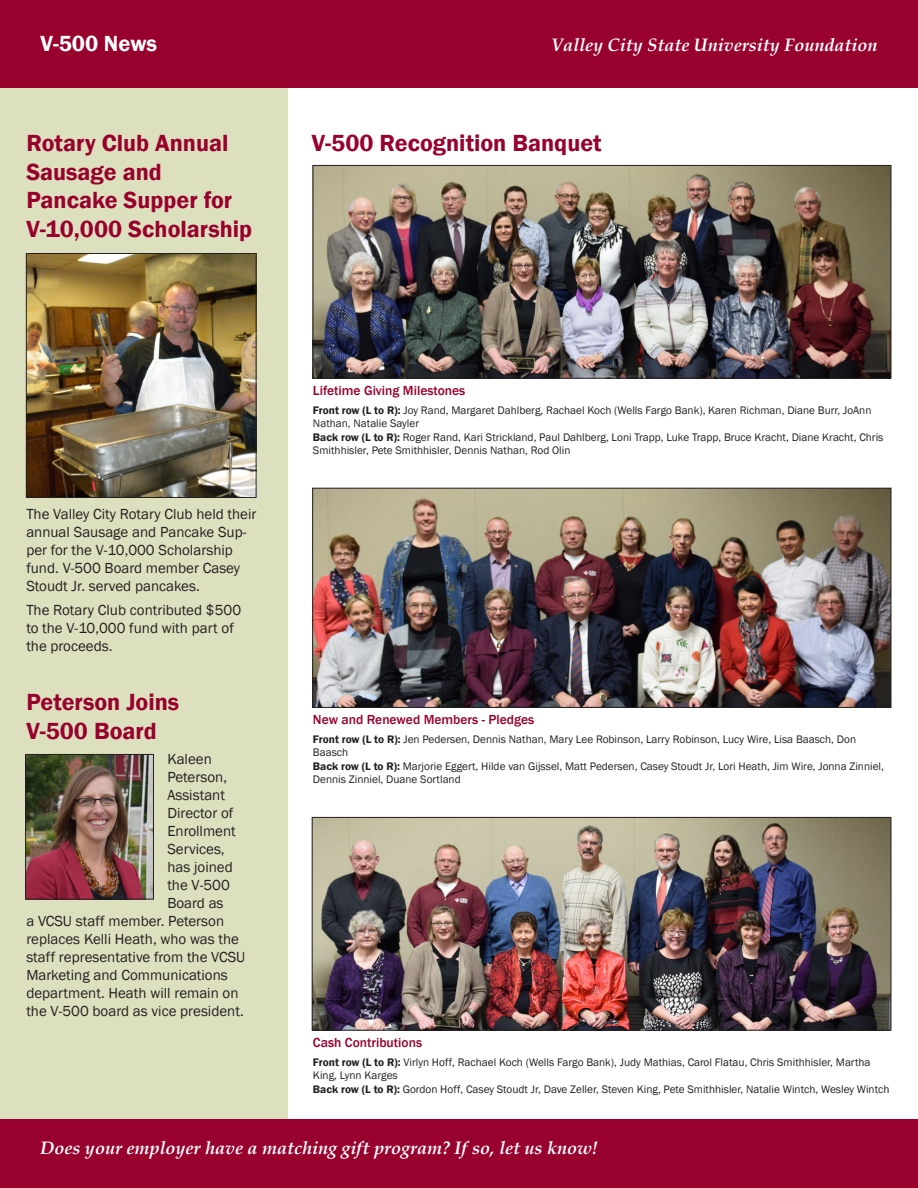
<style>
.page{position:relative;width:918px;height:1188px;background:#fff}
.page>*{position:absolute;margin:0;border:0;box-sizing:border-box;transform-origin:0 0}
.list_title{font:600 24px/28.8px "Franklin Gothic";color:#98012d}
.headline{font:600 24px "Franklin Gothic";color:#98012d}
.t1{font:600 22.5px "Franklin Gothic";color:#fff}
.t2{font:italic 700 18px "Book Antiqua";color:#fff}
.list_title-2{font:15px/18px "Franklin Gothic";color:#231f20}
.list_title-3{font:500 13.5px "Franklin Gothic";color:#98012d}
.list_title-4{font:11.25px/13.5px "Franklin Gothic";color:#231f20}
.s1{font-weight:600}
</style>
<div class="page">
<div style="left:0;top:78px;width:288px;height:1075px;background:#dde0be"></div>
<div style="left:0;top:0;width:918px;height:87px;background:#98012d"></div>
<div style="left:0;top:1119px;width:918px;height:69px;background:#98012d"></div>
<img style="left:315px;top:167px;width:574px;height:210px">
<div style="left:313px;top:165px;width:578px;height:214px;border:1px solid #231f20"></div>
<img style="left:314px;top:819px;width:575px;height:210px">
<div style="left:312px;top:817px;width:579px;height:214px;border:1px solid #231f20"></div>
<img style="left:314px;top:490px;width:575px;height:216px">
<div style="left:312px;top:488px;width:579px;height:220px;border:1px solid #231f20"></div>
<img style="left:28px;top:255px;width:226px;height:241px">
<div style="left:26px;top:253px;width:230px;height:245px;border:1px solid #231f20"></div>
<img style="left:27px;top:756px;width:125px;height:141px">
<div style="left:25px;top:754px;width:129px;height:145px;border:1px solid #231f20"></div>
<p class="t1" style="left:40px;top:30px;width:118px">V-500 News</p>
<p class="t2" style="left:551px;top:33px;width:328px">Valley City State University Foundation</p>
<p class="list_title" style="left:26px;top:129px;width:227px">Rotary Club Annual<br>Sausage and<br>Pancake Supper for<br>V-10,000 Scholarship</p>
<p class="headline" style="left:312px;top:128px;width:291px">V-500 Recognition Banquet</p>
<p class="list_title-2" style="left:26px;top:506px;width:232px">The Valley City Rotary Club held their annual Sausage and Pancake Sup&shy;per for the V-10,000 Scholarship fund. V-500 Board member Casey<br>Stoudt Jr. served pancakes.</p>
<p class="list_title-2" style="left:26px;top:601px;width:216px">The Rotary Club contributed $500 to the V-10,000 fund with part of the proceeds.</p>
<p class="list_title" style="left:26px;top:688px;width:154px">Peterson Joins<br>V-500 Board</p>
<p class="list_title-2" style="left:167px;top:751px;width:46px">Kaleen</p>
<p class="list_title-2" style="left:167px;top:769px;width:61px">Peterson,</p>
<p class="list_title-2" style="left:167px;top:787px;width:59px">Assistant</p>
<p class="list_title-2" style="left:167px;top:805px;width:68px">Director of</p>
<p class="list_title-2" style="left:167px;top:823px;width:70px">Enrollment</p>
<p class="list_title-2" style="left:167px;top:841px;width:59px">Services,</p>
<p class="list_title-2" style="left:167px;top:859px;width:67px">has joined</p>
<p class="list_title-2" style="left:167px;top:877px;width:64px">the V-500</p>
<p class="list_title-2" style="left:167px;top:895px;width:58px">Board as</p>
<p class="list_title-2" style="left:26px;top:913px;width:199px">a VCSU staff member. Peterson</p>
<p class="list_title-2" style="left:26px;top:931px;width:214px">replaces Kelli Heath, who was the</p>
<p class="list_title-2" style="left:26px;top:949px;width:220px">staff representative from the VCSU</p>
<p class="list_title-2" style="left:26px;top:967px;width:203px">Marketing and Communications</p>
<p class="list_title-2" style="left:26px;top:985px;width:214px">department. Heath will remain on</p>
<p class="list_title-2" style="left:26px;top:1003px;width:219px">the V-500 board as vice president.</p>
<p class="list_title-3" style="left:313px;top:382px;width:154px">Lifetime Giving Milestones</p>
<p class="list_title-4" style="left:313px;top:403px;width:572px"><span class="s1">Front row (L to R):</span> Joy Rand, Margaret Dahlberg, Rachael Koch (Wells Fargo Bank), Karen Richman, Diane Burr, JoAnn Nathan, Natalie Sayler<br><span class="s1">Back row (L to R):</span> Roger Rand, Kari Strickland, Paul Dahlberg, Loni Trapp, Luke Trapp, Bruce Kracht, Diane Kracht, Chris Smithhisler, Pete Smithhisler, Dennis Nathan, Rod Olin</p>
<p class="list_title-3" style="left:313px;top:711px;width:223px">New and Renewed Members - Pledges</p>
<p class="list_title-4" style="left:313px;top:733px;width:572px"><span class="s1">Front row (L to R):</span> Jen Pedersen, Dennis Nathan, Mary Lee Robinson, Larry Robinson, Lucy Wire, Lisa Baasch, Don Baasch<br><span class="s1">Back row (L to R):</span> Marjorie Eggert, Hilde van Gijssel, Matt Pedersen, Casey Stoudt Jr, Lori Heath, Jim Wire, Jonna Zinniel, Dennis Zinniel, Duane Sortland</p>
<p class="list_title-3" style="left:313px;top:1034px;width:111px">Cash Contributions</p>
<p class="list_title-4" style="left:313px;top:1055px;width:578px"><span class="s1">Front row (L to R):</span> Virlyn Hoff, Rachael Koch (Wells Fargo Bank), Judy Mathias, Carol Flatau, Chris Smithhisler, Martha<br>King, Lynn Karges<br><span class="s1">Back row (L to R):</span> Gordon Hoff, Casey Stoudt Jr, Dave Zeller, Steven King, Pete Smithhisler, Natalie Wintch, Wesley Wintch</p>
<p class="t2" style="left:40px;top:1135px;width:559px">Does your employer have a matching gift program? If so, let us know!</p>
</div>
